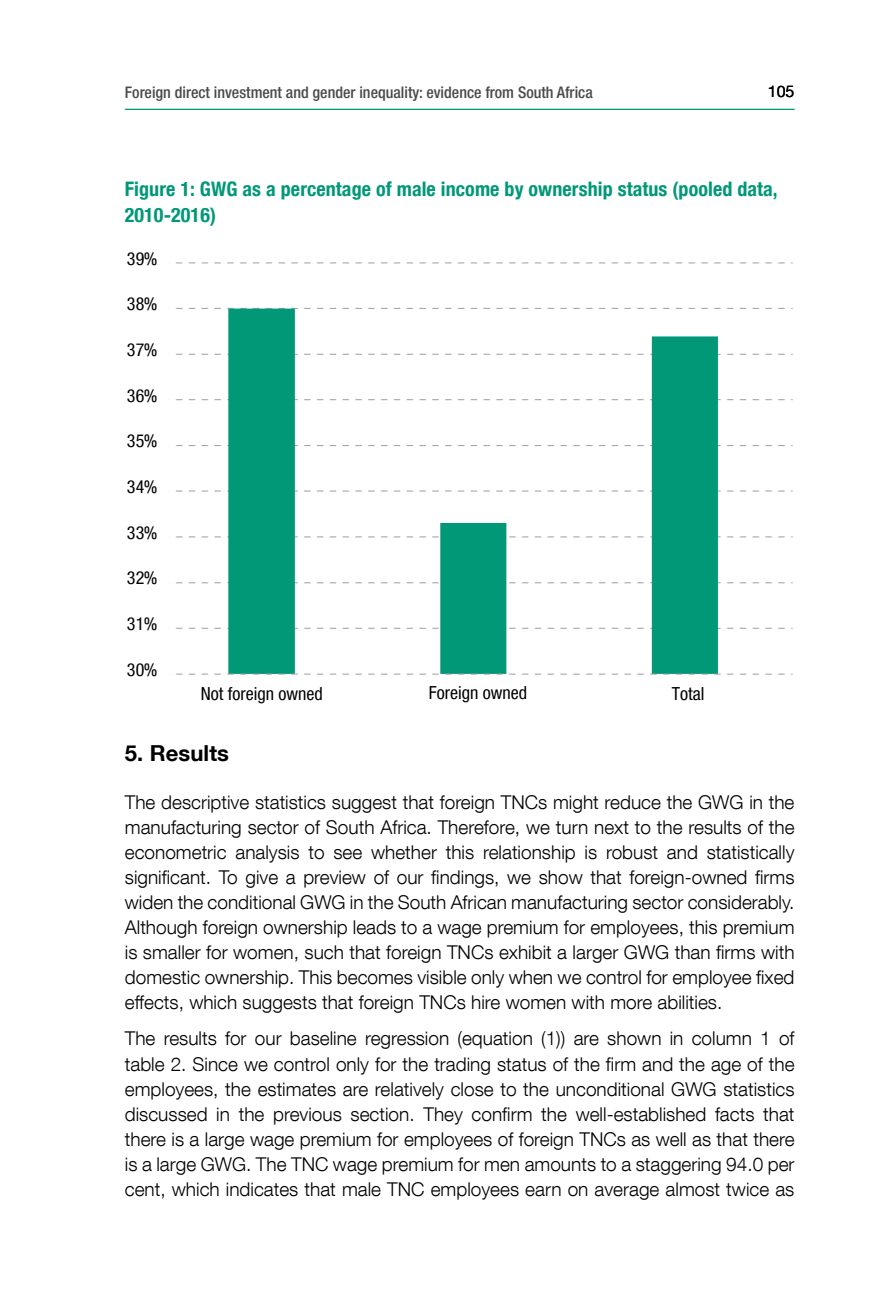
<style>
.page{position:relative;width:874px;height:1299px;background:#fff}
.page>*{position:absolute;margin:0;border:0;box-sizing:border-box;transform-origin:0 0}
.t1{font:700 22px "Helvetica Neue LT Com";letter-spacing:.005em;color:#000}
.t2{font:700 condensed 20px/26px "Helvetica Neue LT Com";letter-spacing:.005em;color:#009877}
.t3{font:300 19px/25px "Helvetica Neue LT Com";color:#000;text-align:justify}
.t4{font:condensed 18px "Helvetica Neue LT Com";color:#000}
.t5{font:500 condensed 16px "Helvetica Neue LT Com";color:#4a4a49}
.t6{font:16px "Helvetica Neue LT Com";color:#000}
</style>
<div class="page">
<hr style="left:125px;top:109px;width:669px;height:1px;background:#009877">
<svg style="left:169px;top:262px;width:623px;height:1px"></svg>
<svg style="left:169px;top:308px;width:623px;height:1px"></svg>
<svg style="left:169px;top:354px;width:623px;height:1px"></svg>
<svg style="left:169px;top:399px;width:623px;height:1px"></svg>
<svg style="left:169px;top:445px;width:623px;height:1px"></svg>
<svg style="left:176px;top:490px;width:616px;height:1px"></svg>
<svg style="left:169px;top:536px;width:623px;height:1px"></svg>
<svg style="left:169px;top:582px;width:623px;height:1px"></svg>
<svg style="left:176px;top:627px;width:616px;height:1px"></svg>
<svg style="left:228px;top:308px;width:489px;height:365px"></svg>
<svg style="left:176px;top:673px;width:616px;height:1px"></svg>
<p class="t5" style="left:125px;top:83px;width:469px">Foreign direct investment and gender inequality: evidence from South Africa</p>
<p class="t6" style="left:767px;top:81px;width:28px">105</p>
<p class="t2" style="left:125px;top:176px;width:654px">Figure 1: GWG as a percentage of male income by ownership status (pooled data,<br>2010-2016)</p>
<p class="t4" style="left:127px;top:247px;width:32px">39%</p>
<p class="t4" style="left:127px;top:293px;width:32px">38%</p>
<p class="t4" style="left:127px;top:339px;width:32px">37%</p>
<p class="t4" style="left:127px;top:384px;width:32px">36%</p>
<p class="t4" style="left:127px;top:430px;width:32px">35%</p>
<p class="t4" style="left:127px;top:476px;width:32px">34%</p>
<p class="t4" style="left:127px;top:521px;width:32px">33%</p>
<p class="t4" style="left:127px;top:567px;width:32px">32%</p>
<p class="t4" style="left:127px;top:613px;width:32px">31%</p>
<p class="t4" style="left:127px;top:658px;width:32px">30%</p>
<p class="t4" style="left:201px;top:683px;width:123px">Not foreign owned</p>
<p class="t4" style="left:428px;top:682px;width:100px">Foreign owned</p>
<p class="t4" style="left:671px;top:683px;width:34px">Total</p>
<p class="t1" style="left:125px;top:739px;width:106px">5. Results</p>
<p class="t3" style="left:125px;top:789px;width:671px">The descriptive statistics suggest that foreign TNCs might reduce the GWG in the manufacturing sector of South Africa. Therefore, we turn next to the results of the econometric analysis to see whether this relationship is robust and statistically significant. To give a preview of our findings, we show that foreign-owned firms widen the conditional GWG in the South African manufacturing sector considerably.<br>Although foreign ownership leads to a wage premium for employees, this premium is smaller for women, such that foreign TNCs exhibit a larger GWG than firms with domestic ownership. This becomes visible only when we control for employee fixed effects, which suggests that foreign TNCs hire women with more abilities.</p>
<p class="t3" style="left:125px;top:1025px;width:671px">The results for our baseline regression (equation (1)) are shown in column 1 of table 2. Since we control only for the trading status of the firm and the age of the employees, the estimates are relatively close to the unconditional GWG statistics discussed in the previous section. They confirm the well-established facts that there is a large wage premium for employees of foreign TNCs as well as that there is a large GWG. The TNC wage premium for men amounts to a staggering 94.0 per cent, which indicates that male TNC employees earn on average almost twice as</p>
</div>
